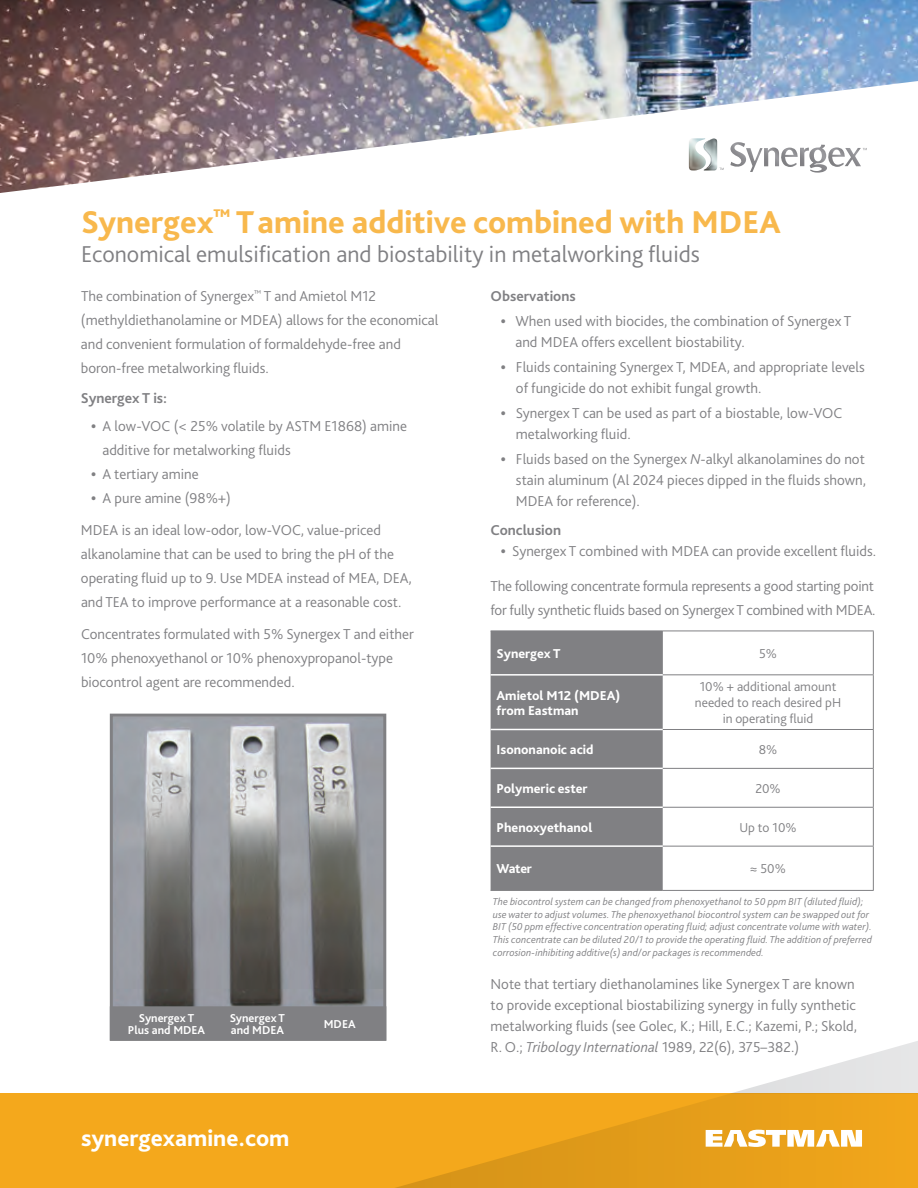
<style>
.page{position:relative;width:918px;height:1188px;background:#fff}
.page>*{position:absolute;margin:0;border:0;box-sizing:border-box;transform-origin:0 0}
.t1{font:800 33px "Bliss Pro";color:#f8b84c}
.t2{font:300 24px "Bliss Pro";color:#808083}
.t3{font:800 24px "Bliss Pro";color:#fff}
.t4{font:300 15px/24px "Bliss Pro";color:#808083}
.t5{font:700 15px "Bliss Pro";color:#808083}
.t6{font:800 13.5px/15px "Bliss Pro";color:#fff}
.t7{font:300 13.5px/16.2px "Bliss Pro";color:#808083;text-align:center}
.t8{font:700 12px/12px "Bliss Pro";color:#fff}
.t9{font:italic 300 10.5px/12.6px "Bliss Pro";letter-spacing:.01em;color:#808083}
.s1{font-weight:800}
.s2{font-style:italic}
</style>
<div class="page">
<div style="left:0;top:1094px;width:918px;height:94px;background:#f4a81c"></div>
<svg style="left:396px;top:1094px;width:385px;height:94px"></svg>
<svg style="left:730px;top:1041px;width:188px;height:53px"></svg>
<svg style="left:706px;top:1130px;width:156px;height:17px"></svg>
<div style="left:491px;top:632px;width:172px;height:258px;background:#808083"></div>
<svg style="left:663px;top:675px;width:210px;height:215px"></svg>
<hr style="left:491px;top:674px;width:172px;height:2px;background:#fff">
<hr style="left:491px;top:729px;width:172px;height:1px;background:#fff">
<hr style="left:491px;top:768px;width:172px;height:1px;background:#fff">
<hr style="left:491px;top:807px;width:172px;height:1px;background:#fff">
<hr style="left:491px;top:845px;width:172px;height:2px;background:#fff">
<hr style="left:663px;top:631px;width:211px;height:1px;background:#808083">
<hr style="left:663px;top:674px;width:211px;height:1px;background:#808083">
<hr style="left:663px;top:729px;width:211px;height:1px;background:#808083">
<hr style="left:663px;top:768px;width:211px;height:1px;background:#808083">
<hr style="left:663px;top:807px;width:211px;height:1px;background:#808083">
<hr style="left:663px;top:846px;width:211px;height:1px;background:#808083">
<hr style="left:663px;top:890px;width:211px;height:1px;background:#808083">
<hr style="left:491px;top:631px;width:172px;height:1px;background:#808083">
<hr style="left:491px;top:890px;width:172px;height:1px;background:#808083">
<hr style="left:873px;top:631px;width:1px;height:43px;background:#808083">
<hr style="left:873px;top:675px;width:1px;height:54px;background:#808083">
<hr style="left:873px;top:730px;width:1px;height:38px;background:#808083">
<hr style="left:873px;top:769px;width:1px;height:38px;background:#808083">
<hr style="left:873px;top:808px;width:1px;height:38px;background:#808083">
<hr style="left:873px;top:847px;width:1px;height:43px;background:#808083">
<img style="left:0;top:0;width:918px;height:193px">
<img style="left:114px;top:718px;width:268px;height:288px">
<div style="left:110px;top:714px;width:276px;height:327px;border:3px solid #808083"></div>
<div style="left:110px;top:1006px;width:276px;height:35px;background:#808083"></div>
<p class="t1" style="left:81px;top:202px;width:701px">Synergex<sup>™</sup> T amine additive combined with MDEA</p>
<p class="t2" style="left:81px;top:239px;width:620px">Economical emulsification and biostability in metalworking fluids</p>
<p class="t4" style="left:81px;top:283px;width:359px">The combination of Synergex<sup>™</sup> T and Amietol M12 (methyldiethanolamine or MDEA) allows for the economical and convenient formulation of formaldehyde-free and boron-free metalworking fluids.</p>
<p class="t5" style="left:81px;top:389px;width:88px">Synergex T is:</p>
<p class="t4" style="left:102px;top:414px;width:306px;text-indent:-11px"><span class="s1">•</span> A low-VOC (&lt; 25% volatile by ASTM E1868) amine additive for metalworking fluids</p>
<p class="t4" style="left:91px;top:462px;width:109px"><span class="s1">•</span> A tertiary amine</p>
<p class="t4" style="left:91px;top:486px;width:141px"><span class="s1">•</span> A pure amine (98%+)</p>
<p class="t4" style="left:81px;top:518px;width:333px">MDEA is an ideal low-odor, low-VOC, value-priced alkanolamine that can be used to bring the pH of the operating fluid up to 9. Use MDEA instead of MEA, DEA, and TEA to improve performance at a reasonable cost.</p>
<p class="t4" style="left:81px;top:622px;width:334px">Concentrates formulated with 5% Synergex T and either<br>10% phenoxyethanol or 10% phenoxypropanol-type biocontrol agent are recommended.</p>
<p class="t5" style="left:491px;top:286px;width:87px">Observations</p>
<p class="t4" style="left:515px;top:310px;width:337px;line-height:21px;text-indent:-15px"><span class="s1">•</span> When used with biocides, the combination of Synergex T and MDEA offers excellent biostability.</p>
<p class="t4" style="left:516px;top:356px;width:350px;line-height:21px;text-indent:-15px"><span class="s1">•</span> Fluids containing Synergex T, MDEA, and appropriate levels of fungicide do not exhibit fungal growth.</p>
<p class="t4" style="left:516px;top:402px;width:328px;line-height:21px;text-indent:-15px"><span class="s1">•</span> Synergex T can be used as part of a biostable, low-VOC metalworking fluid.</p>
<p class="t4" style="left:516px;top:448px;width:352px;line-height:21px;text-align:justify;text-indent:-15px"><span class="s1">•</span> Fluids based on the Synergex <span class="s2">N-</span>alkyl alkanolamines do not stain aluminum (Al 2024 pieces dipped in the fluids shown, MDEA for reference).</p>
<p class="t5" style="left:491px;top:521px;width:72px">Conclusion</p>
<p class="t4" style="left:501px;top:539px;width:377px"><span class="s1">•</span> Synergex T combined with MDEA can provide excellent fluids.</p>
<p class="t4" style="left:491px;top:573px;width:387px">The following concentrate formula represents a good starting point for fully synthetic fluids based on Synergex T combined with MDEA.</p>
<p class="t6" style="left:497px;top:646px;width:65px">Synergex T</p>
<p class="t7" style="left:759px;top:645px;width:19px">5%</p>
<p class="t6" style="left:497px;top:687px;width:125px">Amietol M12 (MDEA) from Eastman</p>
<p class="t7" style="left:695px;top:678px;width:148px">10% + additional amount needed to reach desired pH in operating fluid</p>
<p class="t6" style="left:497px;top:742px;width:99px">Isononanoic acid</p>
<p class="t7" style="left:759px;top:741px;width:20px">8%</p>
<p class="t6" style="left:497px;top:781px;width:93px">Polymeric ester</p>
<p class="t7" style="left:755px;top:780px;width:27px">20%</p>
<p class="t6" style="left:497px;top:820px;width:97px">Phenoxyethanol</p>
<p class="t7" style="left:739px;top:819px;width:59px">Up to 10%</p>
<p class="t6" style="left:497px;top:861px;width:37px">Water</p>
<p class="t7" style="left:750px;top:860px;width:37px">≈ 50%</p>
<p class="t9" style="left:493px;top:895px;width:381px">The biocontrol system can be changed from phenoxyethanol to 50 ppm BIT (diluted fluid); use water to adjust volumes. The phenoxyethanol biocontrol system can be swapped out for BIT (50 ppm effective concentration operating fluid; adjust concentrate volume with water).<br>This concentrate can be diluted 20/1 to provide the operating fluid. The addition of preferred corrosion-inhibiting additive(s) and/or packages is recommended.</p>
<p class="t8" style="left:139px;top:1012px;width:57px">Synergex T</p>
<p class="t8" style="left:128px;top:1024px;width:79px">Plus and MDEA</p>
<p class="t8" style="left:230px;top:1012px;width:57px">Synergex T and MDEA</p>
<p class="t8" style="left:324px;top:1018px;width:33px">MDEA</p>
<p class="t3" style="left:81px;top:1123px;width:210px">synergexamine.com</p>
<p class="t4" style="left:491px;top:973px;width:368px;line-height:21px">Note that tertiary diethanolamines like Synergex T are known to provide exceptional biostabilizing synergy in fully synthetic metalworking fluids (see Golec, K.; Hill, E.C.; Kazemi, P.; Skold, R. O.; <span class="s2">Tribology International</span> 1989, 22(6), 375–382.)</p>
</div>
